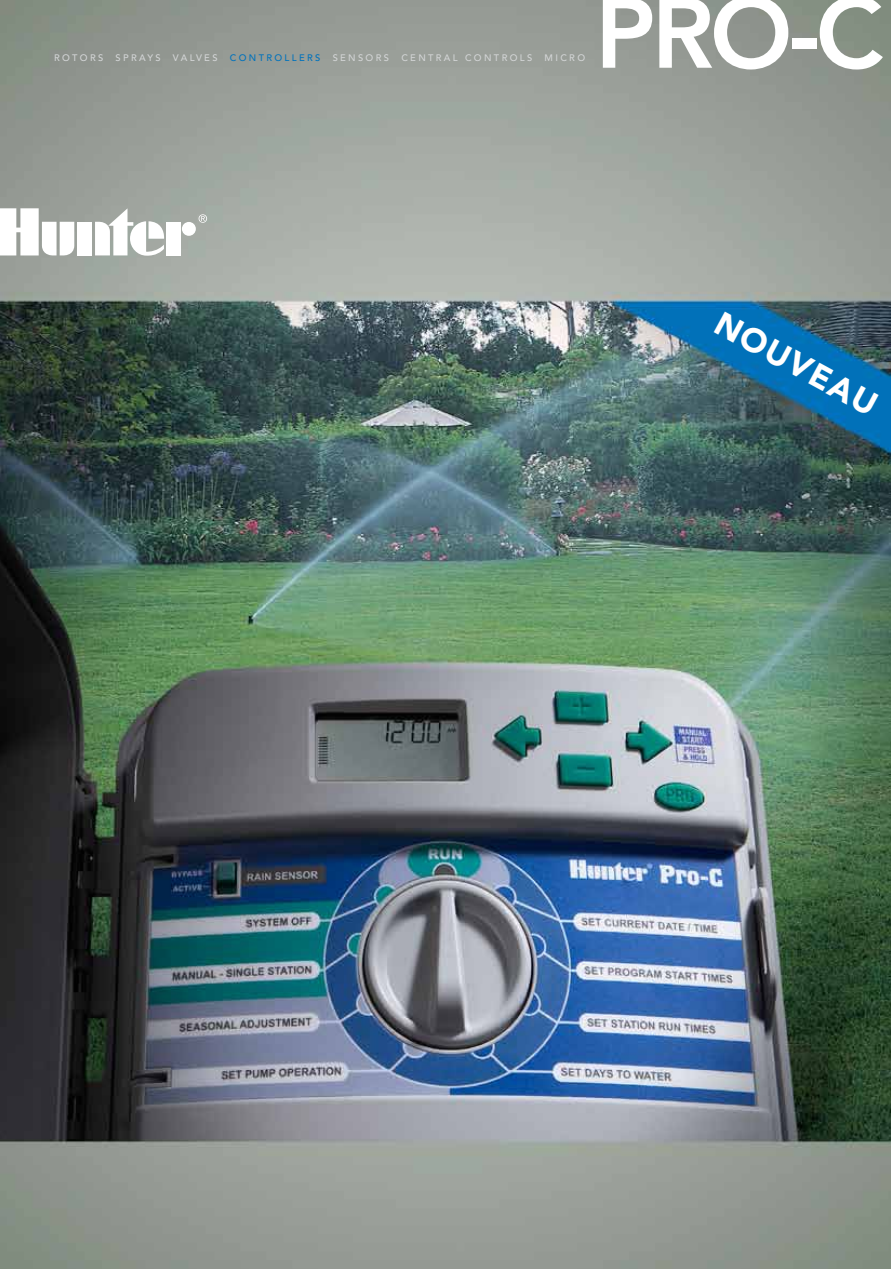
<style>
.page{position:relative;width:891px;height:1269px;background:#fff}
.page>*{position:absolute;margin:0;border:0;box-sizing:border-box;transform-origin:0 0}
.t1{font:800 99px "Avenir";color:#fff}
.t2{font:900 33px "Avenir";color:#fff}
.t3{font:500 9.3px "Avenir";letter-spacing:.25em;color:#d3d5d6}
.t4{font:500 9.3px "Avenir";letter-spacing:.25em;color:#0072bc}
</style>
<div class="page">
<img style="left:0;top:0;width:891px;height:1269px">
<svg style="left:199px;top:214px;width:8px;height:9px"></svg>
<div style="left:77px;top:222px;width:15px;height:33px;background:#fff"></div>
<div style="left:182px;top:222px;width:14px;height:14px;background:#fff;border-radius:50%"></div>
<div style="left:166px;top:222px;width:15px;height:33px;background:#fff"></div>
<svg style="left:95px;top:208px;width:69px;height:48px"></svg>
<svg style="left:0;top:208px;width:74px;height:48px"></svg>
<p class="t3" style="left:54px;top:53px;width:51px">ROTORS</p>
<p class="t3" style="left:116px;top:53px;width:47px">SPRAYS</p>
<p class="t3" style="left:173px;top:53px;width:46px">VALVES</p>
<p class="t4" style="left:230px;top:53px;width:92px">CONTROLLERS</p>
<p class="t3" style="left:333px;top:53px;width:58px">SENSORS</p>
<p class="t3" style="left:401px;top:53px;width:132px">CENTRAL CONTROLS</p>
<p class="t3" style="left:545px;top:53px;width:42px">MICRO</p>
<h1 class="t1" style="left:595px;top:-25px;width:290px">PRO-C</h1>
<h2 class="t2" style="left:726px;top:304px;width:181px;rotate:28deg">NOUVEAU</h2>
</div>
